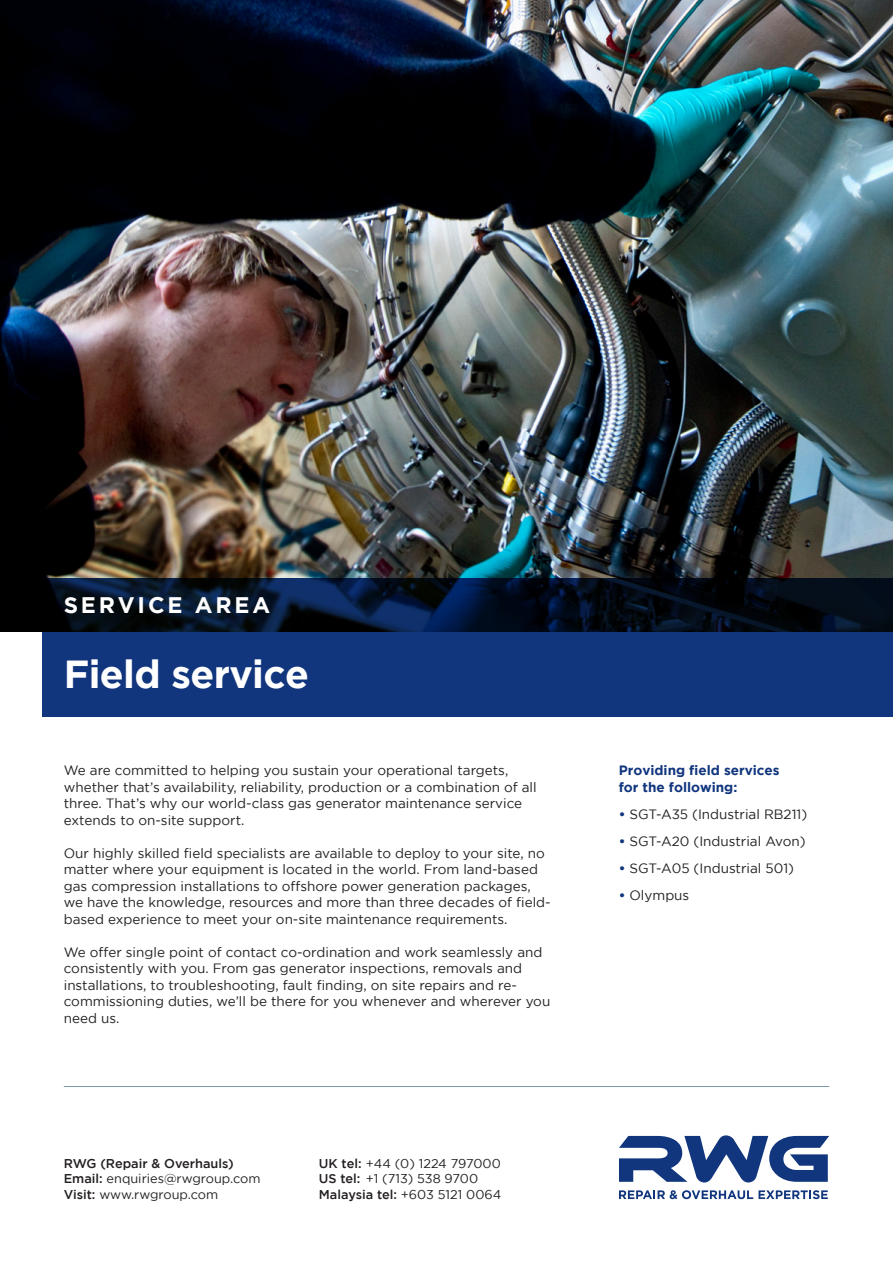
<style>
.page{position:relative;width:893px;height:1263px;background:#fff}
.page>*{position:absolute;margin:0;border:0;box-sizing:border-box;transform-origin:0 0}
.t1{font:700 39px "Gotham";letter-spacing:-.015em;color:#fff}
.t2{font:700 22.5px "Gotham";letter-spacing:.125em;color:#fff}
.t3{font:13.5px/16.5px "Gotham";color:#231f20}
.t4{font:700 13.5px/16.5px "Gotham";color:#11367e}
.t5{font:12.75px "Gotham";color:#231f20}
.t6{font:500 12.75px "Gotham";color:#231f20}
.s1{font-weight:500}
.s2{font-weight:400}
.s3{font-weight:700;color:#11367e}
</style>
<div class="page">
<img style="left:0;top:0;width:893px;height:631px">
<svg style="left:43px;top:578px;width:850px;height:138px;background:#0c275a"></svg>
<svg style="left:619px;top:1135px;width:210px;height:47px"></svg>
<svg style="left:619px;top:1190px;width:209px;height:9px"></svg>
<hr style="left:64px;top:1086px;width:765px;height:1px;background:#7b99a9">
<p class="t2" style="left:64px;top:592px;width:208px">SERVICE AREA</p>
<p class="t1" style="left:64px;top:651px;width:247px">Field service</p>
<p class="t3" style="left:64px;top:762px;width:474px">We are committed to helping you sustain your operational targets, whether that’s availability, reliability, production or a combination of all three. That’s why our world-class gas generator maintenance service extends to on-site support.</p>
<p class="t3" style="left:64px;top:844px;width:488px">Our highly skilled field specialists are available to deploy to your site, no matter where your equipment is located in the world. From land-based gas compression installations to offshore power generation packages, we have the knowledge, resources and more than three decades of field&shy;based experience to meet your on-site maintenance requirements.</p>
<p class="t3" style="left:64px;top:943px;width:488px">We offer single point of contact co-ordination and work seamlessly and consistently with you. From gas generator inspections, removals and installations, to troubleshooting, fault finding, on site repairs and re&shy;commissioning duties, we’ll be there for you whenever and wherever you need us.</p>
<p class="t6" style="left:64px;top:1156px;width:172px">RWG (Repair &amp; Overhauls)</p>
<p class="t5" style="left:64px;top:1172px;width:198px"><span class="s1">Email:</span> enquiries@rwgroup.com</p>
<p class="t5" style="left:64px;top:1187px;width:156px"><span class="s1">Visit:</span> www.rwgroup.com</p>
<p class="t5" style="left:319px;top:1156px;width:183px"><span class="s1">UK tel:</span> +44 (0) 1224 797000</p>
<p class="t5" style="left:319px;top:1172px;width:161px"><span class="s1">US tel:</span> +1 (713) 538 9700</p>
<p class="t6" style="left:319px;top:1187px;width:184px">Malaysia tel: <span class="s2">+603 5121 0064</span></p>
<p class="t4" style="left:619px;top:762px;width:162px">Providing field services for the following:</p>
<p class="t3" style="left:619px;top:806px;width:190px"><span class="s3">•</span> SGT-A35 (Industrial RB211)</p>
<p class="t3" style="left:619px;top:833px;width:188px"><span class="s3">•</span> SGT-A20 (Industrial Avon)</p>
<p class="t3" style="left:619px;top:860px;width:177px"><span class="s3">•</span> SGT-A05 (Industrial 501)</p>
<p class="t3" style="left:619px;top:887px;width:72px"><span class="s3">•</span> Olympus</p>
</div>
